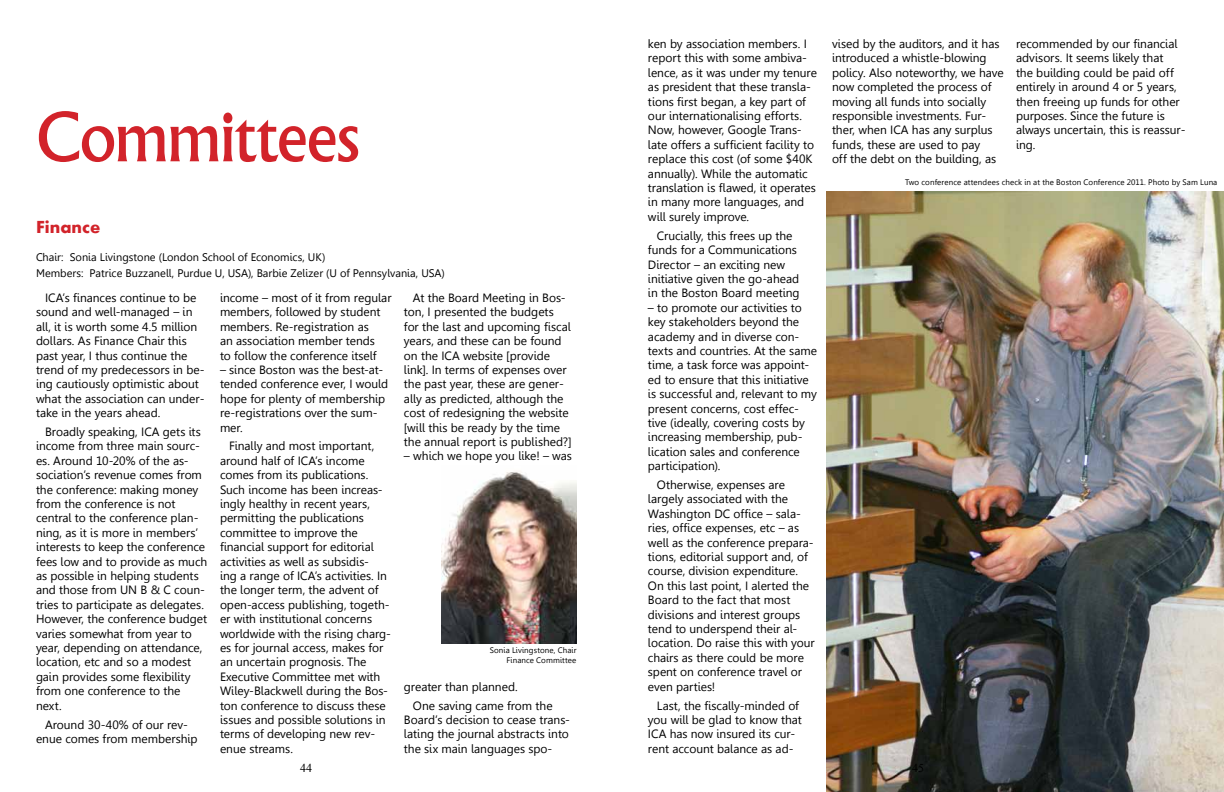
<style>
.page{position:relative;width:1224px;height:792px;background:#fff}
.page>*{position:absolute;margin:0;border:0;box-sizing:border-box;transform-origin:0 0}
.t1{font:72px "Narkisim";letter-spacing:-.02em;color:#d2232a}
.t2{font:700 18px "Aharoni";letter-spacing:.005em;color:#d2232a}
.t3{font:12px/14.4px "Gisha";letter-spacing:-.005em;color:#000}
.t4{font:12px "Times New Roman";color:#000}
.t5{font:11px "Gisha";color:#000}
.t6{font:8px/9.6px "Gisha";letter-spacing:.015em;color:#000;text-align:right}
</style>
<div class="page">
<img style="left:826px;top:191px;width:398px;height:601px">
<img style="left:442px;top:472px;width:134px;height:171px">
<h1 class="t1" style="left:36px;top:108px;width:325px">Committees</h1>
<h2 class="t2" style="left:36px;top:219px;width:66px">Finance</h2>
<p class="t5" style="left:36px;top:251px;width:291px">Chair: Sonia Livingstone (London School of Economics, UK)</p>
<p class="t5" style="left:36px;top:266px;width:410px">Members: Patrice Buzzanell, Purdue U, USA), Barbie Zelizer (U of Pennsylvania, USA)</p>
<p class="t3" style="left:36px;top:291px;width:170px;text-indent:9px">ICA’s finances continue to be sound and well-managed – in all, it is worth some 4.5 million dollars. As Finance Chair this past year, I thus continue the trend of my predecessors in be&shy;ing cautiously optimistic about what the association can under&shy;take in the years ahead.</p>
<p class="t3" style="left:36px;top:425px;width:173px;text-indent:9px">Broadly speaking, ICA gets its income from three main sourc&shy;es. Around 10-20% of the as&shy;sociation’s revenue comes from the conference: making money from the conference is not central to the conference plan&shy;ning, as it is more in members’ interests to keep the conference fees low and to provide as much as possible in helping students and those from UN B &amp; C coun&shy;tries to participate as delegates.<br>However, the conference budget varies somewhat from year to year, depending on attendance, location, etc and so a modest gain provides some flexibility from one conference to the next.</p>
<p class="t3" style="left:36px;top:717px;width:163px;text-align:center">Around 30-40% of our rev&shy;enue comes from membership</p>
<p class="t3" style="left:220px;top:291px;width:173px">income – most of it from regular members, followed by student members. Re-registration as<br>an association member tends<br>to follow the conference itself</p>
<p class="t3" style="left:220px;top:363px;width:170px">– since Boston was the best-at&shy;tended conference ever, I would hope for plenty of membership re-registrations over the sum&shy;mer.</p>
<p class="t3" style="left:220px;top:439px;width:173px;text-indent:9px">Finally and most important, around half of ICA’s income comes from its publications.<br>Such income has been increas&shy;ingly healthy in recent years, permitting the publications committee to improve the financial support for editorial activities as well as subsidis-<br>ing a range of ICA’s activities. In the longer term, the advent of open-access publishing, togeth&shy;er with institutional concerns worldwide with the rising charg&shy;es for journal access, makes for an uncertain prognosis. The<br>Executive Committee met with<br>Wiley-Blackwell during the Bos&shy;ton conference to discuss these issues and possible solutions in terms of developing new rev&shy;enue streams.</p>
<p class="t3" style="left:404px;top:291px;width:169px;text-indent:9px">At the Board Meeting in Bos&shy;ton, I presented the budgets<br>for the last and upcoming fiscal years, and these can be found on the ICA website [provide link]. In terms of expenses over the past year, these are gener&shy;ally as predicted, although the cost of redesigning the website [will this be ready by the time the annual report is published?]</p>
<p class="t3" style="left:404px;top:449px;width:170px">– which we hope you like! – was</p>
<p class="t6" style="left:490px;top:646px;width:88px">Sonia Livingstone, Chair<br>Finance Committee</p>
<p class="t3" style="left:413px;top:677px;width:141px;line-height:18.9px;text-indent:-9px">greater than planned.<br>One saving came from the</p>
<p class="t3" style="left:404px;top:713px;width:167px;text-align:justify">Board’s decision to cease trans&shy;lating the journal abstracts into the six main languages spo-</p>
<p class="t3" style="left:648px;top:37px;width:170px">ken by association members. I report this with some ambiva&shy;lence, as it was under my tenure as president that these transla&shy;tions first began, a key part of our internationalising efforts.<br>Now, however, Google Trans&shy;late offers a sufficient facility to replace this cost (of some $40K annually). While the automatic translation is flawed, it operates in many more languages, and will surely improve.</p>
<p class="t3" style="left:648px;top:228px;width:153px;text-indent:9px">Crucially, this frees up the funds for a Communications<br>Director – an exciting new initiative given the go-ahead in the Boston Board meeting</p>
<p class="t3" style="left:648px;top:300px;width:171px">– to promote our activities to key stakeholders beyond the academy and in diverse con&shy;texts and countries. At the same time, a task force was appoint&shy;ed to ensure that this initiative is successful and, relevant to my present concerns, cost effec&shy;tive (ideally, covering costs by increasing membership, pub&shy;lication sales and conference participation).</p>
<p class="t3" style="left:648px;top:478px;width:168px;text-indent:9px">Otherwise, expenses are largely associated with the<br>Washington DC office – sala&shy;ries, office expenses, etc – as well as the conference prepara&shy;tions, editorial support and, of course, division expenditure.<br>On this last point, I alerted the<br>Board to the fact that most divisions and interest groups tend to underspend their al&shy;location. Do raise this with your chairs as there could be more spent on conference travel or even parties!</p>
<p class="t3" style="left:648px;top:698px;width:155px;text-indent:9px">Last, the fiscally-minded of you will be glad to know that<br>ICA has now insured its cur&shy;rent account balance as ad-</p>
<p class="t3" style="left:832px;top:37px;width:173px">vised by the auditors, and it has introduced a whistle-blowing policy. Also noteworthy, we have now completed the process of moving all funds into socially responsible investments. Fur&shy;ther, when ICA has any surplus funds, these are used to pay<br>off the debt on the building, as</p>
<p class="t3" style="left:1016px;top:37px;width:171px">recommended by our financial advisors. It seems likely that<br>the building could be paid off entirely in around 4 or 5 years, then freeing up funds for other purposes. Since the future is always uncertain, this is reassur&shy;ing.</p>
<p class="t6" style="left:905px;top:178px;width:314px">Two conference attendees check in at the Boston Conference 2011. Photo by Sam Luna</p>
<p class="t4" style="left:300px;top:759px;width:13px">44</p>
<p class="t4" style="left:912px;top:759px;width:13px">45</p>
</div>
